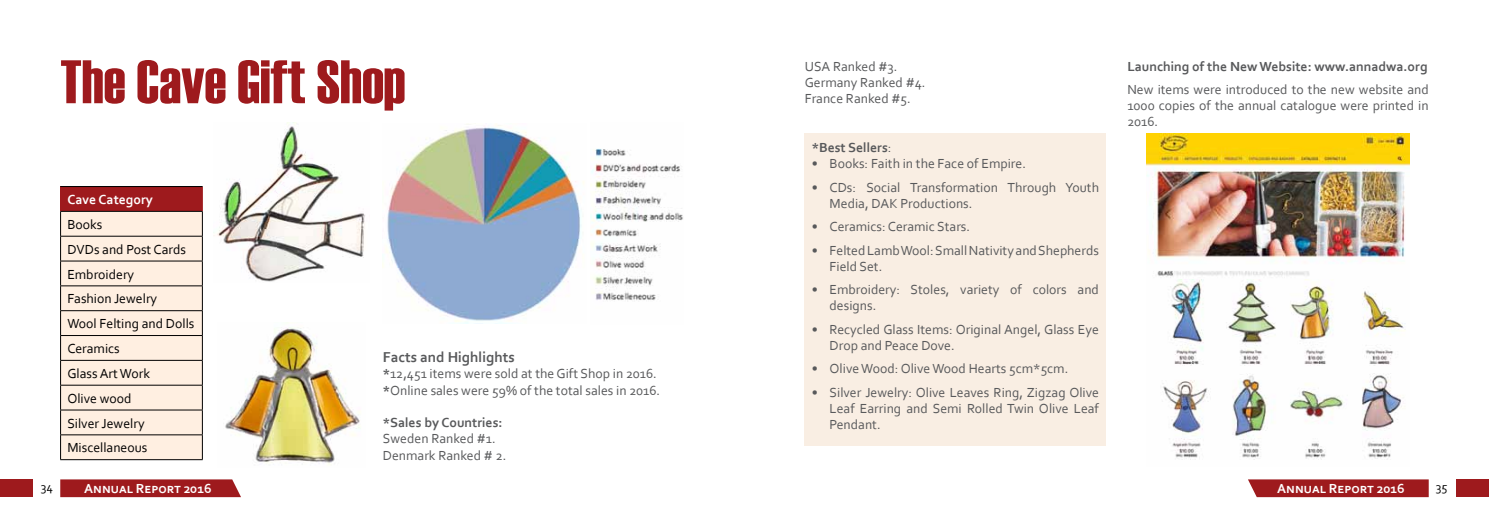
<style>
.page{position:relative;width:1489px;height:525px;background:#fff}
.page>*{position:absolute;margin:0;border:0;box-sizing:border-box;transform-origin:0 0}
.t1{font:61.25px "Haettenschweiler";color:#9e1a1d}
.t2{font:700 15px "Corbel";color:#58595b}
.t3{font:13.75px/16.2px "Corbel";color:#58595b}
.t4{font:13.75px/24.8px "Corbel";color:#000}
.t5{font:700 13.75px "Corbel";color:#58595b}
.t6{font:700 13.75px "Corbel";color:#fff}
.t7{font:12.5px "Corbel";color:#000}
.s1{font-weight:700}
.s2{font-weight:400}
</style>
<div class="page">
<svg style="left:60px;top:479px;width:181px;height:18px;background:#a22427"></svg>
<div style="left:0;top:479px;width:32px;height:18px;background:#9e1a1d"></div>
<svg style="left:1248px;top:479px;width:180px;height:18px;background:#a22427"></svg>
<div style="left:1456px;top:479px;width:32px;height:18px;background:#9e1a1d"></div>
<div style="left:804px;top:134px;width:302px;height:312px;background:#f9eee3"></div>
<div style="left:61px;top:186px;width:141px;height:25px;background:#9e1a1d"></div>
<div style="left:61px;top:212px;width:141px;height:247px;background:#ffefe1"></div>
<hr style="left:60px;top:186px;width:143px;height:1px;background:#000">
<hr style="left:60px;top:211px;width:143px;height:1px;background:#000">
<hr style="left:60px;top:236px;width:143px;height:1px;background:#000">
<hr style="left:60px;top:260px;width:143px;height:1px;background:#000">
<hr style="left:60px;top:285px;width:143px;height:1px;background:#000">
<hr style="left:60px;top:310px;width:143px;height:1px;background:#000">
<hr style="left:60px;top:335px;width:143px;height:1px;background:#000">
<hr style="left:60px;top:360px;width:143px;height:1px;background:#000">
<hr style="left:60px;top:384px;width:143px;height:1px;background:#000">
<hr style="left:60px;top:409px;width:143px;height:1px;background:#000">
<hr style="left:60px;top:434px;width:143px;height:1px;background:#000">
<hr style="left:60px;top:459px;width:143px;height:1px;background:#000">
<svg style="left:60px;top:187px;width:1px;height:272px"></svg>
<svg style="left:202px;top:187px;width:1px;height:272px"></svg>
<img style="left:225px;top:327px;width:135px;height:138px">
<img style="left:214px;top:122px;width:151px;height:160px">
<img style="left:383px;top:124px;width:201px;height:199px">
<img style="left:590px;top:148px;width:93px;height:153px">
<img style="left:1146px;top:134px;width:262px;height:326px">
<h1 class="t1" style="left:60px;top:47px;width:346px">The Cave Gift Shop</h1>
<p class="t6" style="left:67px;top:191px;width:87px">Cave Category</p>
<p class="t4" style="left:67px;top:211px;width:129px">Books<br>DVDs and Post Cards<br>Embroidery<br>Fashion Jewelry<br>Wool Felting and Dolls<br>Ceramics<br>Glass Art Work<br>Olive wood<br>Silver Jewelry<br>Miscellaneous</p>
<p class="t2" style="left:383px;top:347px;width:133px">Facts and Highlights</p>
<p class="t3" style="left:383px;top:365px;width:279px"><span class="s1">*</span>12,451 items were sold at the Gift Shop in 2016. <span class="s1">*</span>Online sales were 59% of the total sales in 2016.</p>
<p class="t5" style="left:383px;top:414px;width:121px">*Sales by Countries:</p>
<p class="t3" style="left:383px;top:430px;width:125px">Sweden Ranked #1.<br>Denmark Ranked # 2.</p>
<p class="t3" style="left:804px;top:57px;width:122px">USA Ranked #3.<br>Germany Ranked #4.<br>France Ranked #5.</p>
<p class="t5" style="left:811px;top:139px;width:81px">*Best Sellers<span class="s2">:</span></p>
<p class="t3" style="left:811px;top:155px;width:216px">• Books: Faith in the Face of Empire.</p>
<p class="t3" style="left:829px;top:178px;width:271px;text-indent:-18px">• CDs: Social Transformation Through Youth<br>Media, DAK Productions.</p>
<p class="t3" style="left:811px;top:218px;width:160px">• Ceramics: Ceramic Stars.</p>
<p class="t3" style="left:829px;top:241px;width:271px;text-indent:-18px">• Felted Lamb Wool: Small Nativity and Shepherds<br>Field Set.</p>
<p class="t3" style="left:829px;top:281px;width:271px;text-indent:-18px">• Embroidery: Stoles, variety of colors and designs.</p>
<p class="t3" style="left:829px;top:320px;width:271px;text-indent:-18px">• Recycled Glass Items: Original Angel, Glass Eye<br>Drop and Peace Dove.</p>
<p class="t3" style="left:811px;top:360px;width:258px">• Olive Wood: Olive Wood Hearts 5cm*5cm.</p>
<p class="t3" style="left:829px;top:383px;width:271px;text-align:justify;text-indent:-18px">• Silver Jewelry: Olive Leaves Ring, Zigzag Olive Leaf Earring and Semi Rolled Twin Olive Leaf Pendant.</p>
<p class="t5" style="left:1127px;top:57px;width:302px">Launching of the New Website: www.annadwa.org</p>
<p class="t3" style="left:1127px;top:81px;width:303px;text-align:justify">New items were introduced to the new website and 1000 copies of the annual catalogue were printed in 2016.</p>
<p class="t7" style="left:41px;top:479px;width:14px">34</p>
<p class="t6" style="left:84px;top:479px;width:129px">Annual Report 2016</p>
<p class="t6" style="left:1277px;top:479px;width:129px">Annual Report 2016</p>
<p class="t7" style="left:1435px;top:479px;width:13px">35</p>
</div>
